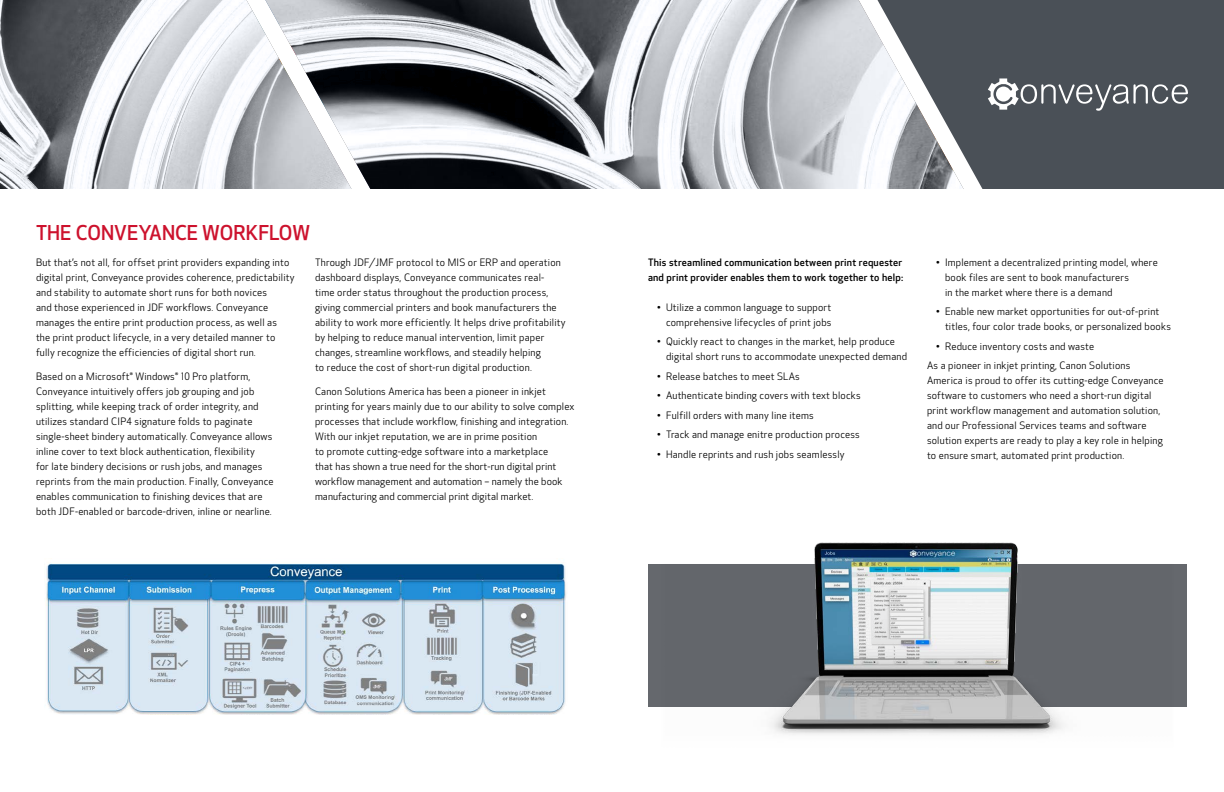
<style>
.page{position:relative;width:1224px;height:792px;background:#fff}
.page>*{position:absolute;margin:0;border:0;box-sizing:border-box;transform-origin:0 0}
.t1{font:500 20px "Optic Sans 301";color:#cd122d}
.t2{font:10px/15px "Optic Sans 201";letter-spacing:.02em;color:#000001}
.t3{font:500 10px/15px "Optic Sans 301";letter-spacing:.02em;color:#000001}
</style>
<div class="page">
<div style="left:648px;top:564px;width:540px;height:143px;background:#65686d"></div>
<img style="left:46px;top:563px;width:520px;height:152px">
<div style="left:964px;top:0;width:260px;height:189px;background:#4a5057"></div>
<img style="left:352px;top:0;width:612px;height:189px">
<svg style="left:988px;top:78px;width:200px;height:33px;background:#72767c"></svg>
<img style="left:0;top:0;width:352px;height:189px">
<img style="left:770px;top:542px;width:294px;height:193px">
<h1 class="t1" style="left:36px;top:221px;width:276px">THE CONVEYANCE WORKFLOW</h1>
<p class="t2" style="left:36px;top:255px;width:260px">But that’s not all, for offset print providers expanding into digital print, Conveyance provides coherence, predictability and stability to automate short runs for both novices<br>and those experienced in JDF workflows. Conveyance manages the entire print production process, as well as<br>the print product lifecycle, in a very detailed manner to fully recognize the efficiencies of digital short run.</p>
<p class="t2" style="left:36px;top:369px;width:239px">Based on a Microsoft® Windows® 10 Pro platform, Conveyance intuitively offers job grouping and job splitting, while keeping track of order integrity, and utilizes standard CIP4 signature folds to paginate single-sheet bindery automatically. Conveyance allows inline cover to text block authentication, flexibility<br>for late bindery decisions or rush jobs, and manages reprints from the main production. Finally, Conveyance enables communication to finishing devices that are both JDF-enabled or barcode-driven, inline or nearline.</p>
<p class="t2" style="left:315px;top:255px;width:252px">Through JDF/JMF protocol to MIS or ERP and operation dashboard displays, Conveyance communicates real&shy;time order status throughout the production process, giving commercial printers and book manufacturers the ability to work more efficiently. It helps drive profitability by helping to reduce manual intervention, limit paper changes, streamline workflows, and steadily helping<br>to reduce the cost of short-run digital production.</p>
<p class="t2" style="left:315px;top:384px;width:261px">Canon Solutions America has been a pioneer in inkjet printing for years mainly due to our ability to solve complex processes that include workflow, finishing and integration.<br>With our inkjet reputation, we are in prime position<br>to promote cutting-edge software into a marketplace<br>that has shown a true need for the short-run digital print workflow management and automation – namely the book manufacturing and commercial print digital market.</p>
<p class="t3" style="left:648px;top:255px;width:257px">This streamlined communication between print requester and print provider enables them to work together to help:</p>
<p class="t2" style="left:657px;top:300px;width:176px;text-align:right">• Utilize a common language to support comprehensive lifecycles of print jobs</p>
<p class="t2" style="left:666px;top:334px;width:243px;text-indent:-9px">• Quickly react to changes in the market, help produce digital short runs to accommodate unexpected demand</p>
<p class="t2" style="left:657px;top:369px;width:144px">• Release batches to meet SLAs</p>
<p class="t2" style="left:657px;top:388px;width:205px">• Authenticate binding covers with text blocks</p>
<p class="t2" style="left:657px;top:408px;width:158px">• Fulfill orders with many line items</p>
<p class="t2" style="left:657px;top:427px;width:204px">• Track and manage enitre production process</p>
<p class="t2" style="left:657px;top:447px;width:189px">• Handle reprints and rush jobs seamlessly</p>
<p class="t2" style="left:945px;top:255px;width:214px;text-indent:-9px">• Implement a decentralized printing model, where book files are sent to book manufacturers<br>in the market where there is a demand</p>
<p class="t2" style="left:945px;top:304px;width:227px;text-indent:-9px">• Enable new market opportunities for out-of-print titles, four color trade books, or personalized books</p>
<p class="t2" style="left:927px;top:336px;width:205px;line-height:19.5px;text-indent:9px">• Reduce inventory costs and waste<br>As a pioneer in inkjet printing, Canon Solutions</p>
<p class="t2" style="left:927px;top:373px;width:238px">America is proud to offer its cutting-edge Conveyance software to customers who need a short-run digital print workflow management and automation solution, and our Professional Services teams and software solution experts are ready to play a key role in helping to ensure smart, automated print production.</p>
</div>
